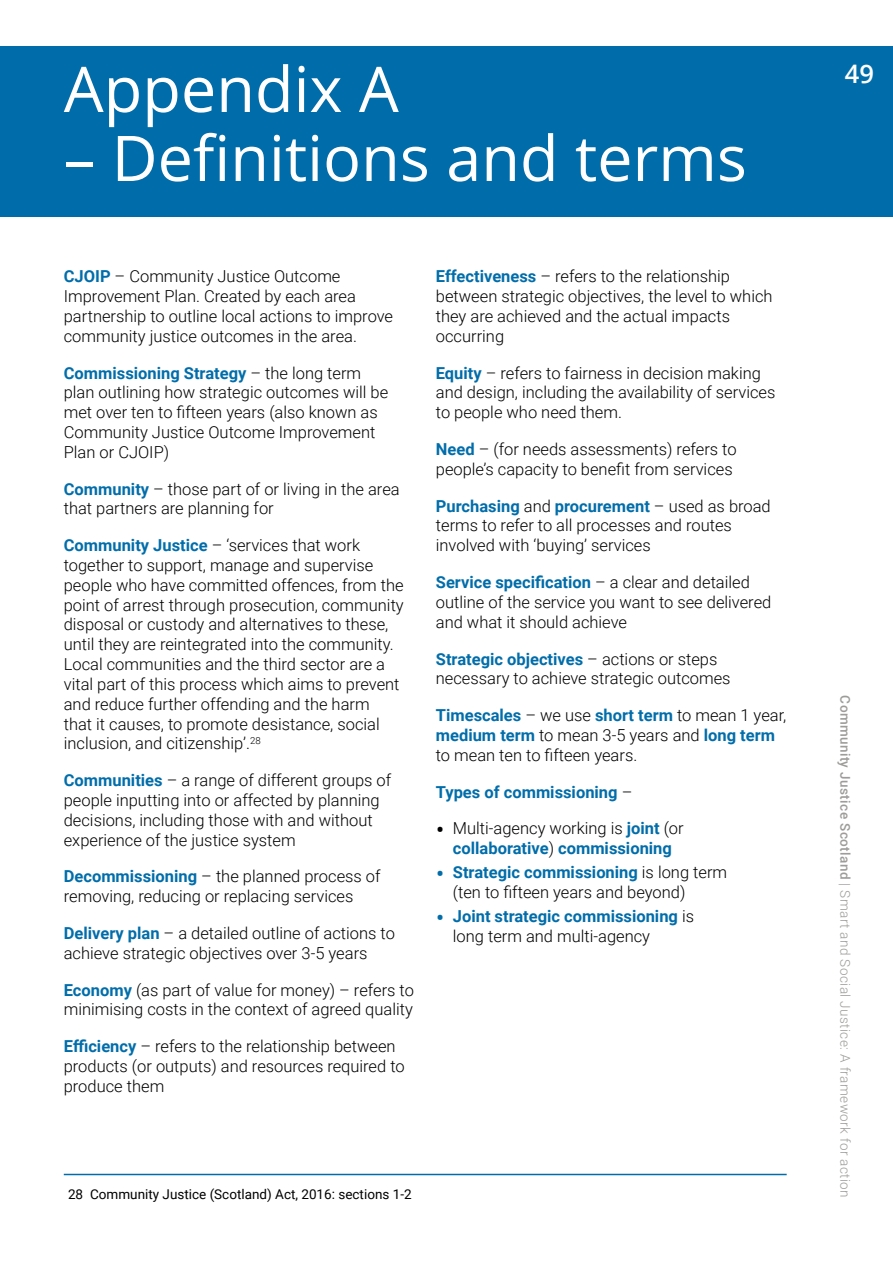
<style>
.page{position:relative;width:893px;height:1263px;background:#fff}
.page>*{position:absolute;margin:0;border:0;box-sizing:border-box;transform-origin:0 0}
.t1{font:63px "Open Sans";color:#fff}
.t2{font:600 25.5px "Open Sans";color:#fff}
.t3{font:300 16.5px/19.8px "Roboto";color:#000}
.t4{font:700 16.5px/19.8px "Roboto";color:#006daa;text-align:center}
.t5{font:300 13.5px "Roboto";letter-spacing:.03em;color:#9d9c9a}
.t6{font:13.5px "Roboto";color:#000}
.s1{font-weight:700;color:#006daa}
.s2{font-weight:300;color:#000}
.s3{font-weight:300;font-size:27px;color:#000}
.s4{font-size:27px;color:#006daa}
.s5{font-weight:300;font-size:27px}
.s6{font-weight:500}
</style>
<div class="page">
<div style="left:0;top:46px;width:893px;height:170px;background:#006daa"></div>
<hr style="left:64px;top:1174px;width:723px;height:1px;background:#006daa">
<h1 class="t1" style="left:64px;top:46px;width:336px">Appendix A</h1>
<h1 class="t1" style="left:64px;top:115px;width:685px">– Definitions and terms</h1>
<p class="t3" style="left:64px;top:266px;width:331px"><span class="s1">CJOIP</span> – Community Justice Outcome Improvement Plan. Created by each area partnership to outline local actions to improve community justice outcomes in the area.</p>
<p class="t3" style="left:64px;top:362px;width:326px"><span class="s1">Commissioning Strategy</span> – the long term plan outlining how strategic outcomes will be met over ten to fifteen years (also known as Community Justice Outcome Improvement Plan or CJOIP)</p>
<p class="t3" style="left:64px;top:478px;width:337px"><span class="s1">Community</span> – those part of or living in the area that partners are planning for</p>
<p class="t3" style="left:64px;top:535px;width:342px"><span class="s1">Community Justice</span> – ‘services that work together to support, manage and supervise people who have committed offences, from the point of arrest through prosecution, community disposal or custody and alternatives to these, until they are reintegrated into the community.<br>Local communities and the third sector are a vital part of this process which aims to prevent and reduce further offending and the harm<br>that it causes, to promote desistance, social inclusion, and citizenship’.<sup>28</sup></p>
<p class="t3" style="left:64px;top:770px;width:329px"><span class="s1">Communities</span> – a range of different groups of people inputting into or affected by planning decisions, including those with and without experience of the justice system</p>
<p class="t3" style="left:64px;top:866px;width:318px"><span class="s1">Decommissioning</span> – the planned process of removing, reducing or replacing services</p>
<p class="t3" style="left:64px;top:922px;width:333px"><span class="s1">Delivery plan</span> – a detailed outline of actions to achieve strategic objectives over 3-5 years</p>
<p class="t3" style="left:64px;top:979px;width:352px"><span class="s1">Economy</span> (as part of value for money) – refers to minimising costs in the context of agreed quality</p>
<p class="t3" style="left:64px;top:1036px;width:342px"><span class="s1">Efficiency</span> – refers to the relationship between products (or outputs) and resources required to produce them</p>
<p class="t3" style="left:436px;top:266px;width:338px"><span class="s1">Effectiveness</span> – refers to the relationship between strategic objectives, the level to which they are achieved and the actual impacts occurring</p>
<p class="t3" style="left:436px;top:362px;width:341px"><span class="s1">Equity</span> – refers to fairness in decision making and design, including the availability of services to people who need them.</p>
<p class="t3" style="left:436px;top:439px;width:302px"><span class="s1">Need</span> – (for needs assessments) refers to people’s capacity to benefit from services</p>
<p class="t3" style="left:436px;top:495px;width:336px"><span class="s1">Purchasing</span> and <span class="s1">procurement</span> – used as broad terms to refer to all processes and routes involved with ‘buying’ services</p>
<p class="t3" style="left:436px;top:572px;width:337px"><span class="s1">Service specification</span> – a clear and detailed outline of the service you want to see delivered and what it should achieve</p>
<p class="t3" style="left:436px;top:648px;width:296px"><span class="s1">Strategic objectives</span> – actions or steps necessary to achieve strategic outcomes</p>
<p class="t3" style="left:436px;top:705px;width:352px"><span class="s1">Timescales</span> – we use <span class="s1">short term</span> to mean 1 year, <span class="s1">medium term</span> to mean 3-5 years and <span class="s1">long term </span>to mean ten to fifteen years.</p>
<p class="t4" style="left:436px;top:781px;width:198px">Types of commissioning <span class="s2">–</span></p>
<p class="t4" style="left:436px;top:818px;width:249px"><span class="s3">•</span> <span class="s2">Multi-agency working is</span> joint <span class="s2">(or </span>collaborative<span class="s2">)</span> commissioning</p>
<p class="t3" style="left:453px;top:862px;width:276px;text-indent:-17px"><span class="s4">•</span> <span class="s1">Strategic commissioning</span> is long term (ten to fifteen years and beyond)</p>
<p class="t4" style="left:453px;top:906px;width:243px;text-align:left;text-indent:-17px"><span class="s5">•</span> Joint strategic commissioning <span class="s2">is long term and multi-agency</span></p>
<p class="t6" style="left:68px;top:1185px;width:345px">28 Community Justice (Scotland) Act, 2016: sections 1-2</p>
<h2 class="t2" style="left:845px;top:56px;width:31px">49</h2>
<p class="t5" style="left:855px;top:695px;width:504px;rotate:90deg"><span class="s6">Community Justice Scotland</span> | Smart and Social Justice: A framework for action</p>
</div>
